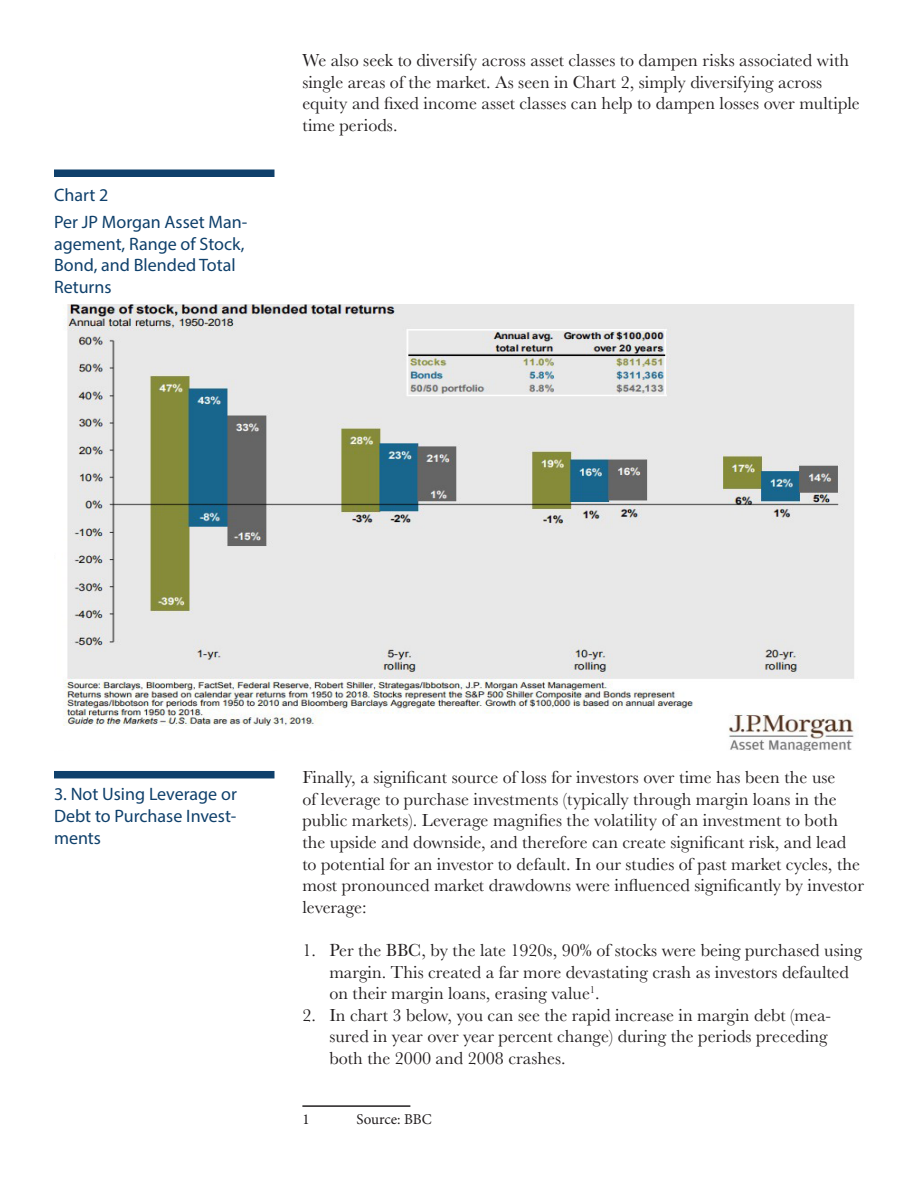
<style>
.page{position:relative;width:918px;height:1188px;background:#fff}
.page>*{position:absolute;margin:0;border:0;box-sizing:border-box;transform-origin:0 0}
.t1{font:18px/21.6px "Baskerville URW";color:#231f20}
.t2{font:18px/21.6px "Myriad Pro";color:#0f406b}
.t3{font:15px "Minion Pro";color:#231f20}
</style>
<div class="page">
<div style="left:54px;top:170px;width:220px;height:7px;background:#0f406b"></div>
<img style="left:63px;top:304px;width:791px;height:447px">
<div style="left:54px;top:771px;width:220px;height:7px;background:#0f406b"></div>
<hr style="left:302px;top:1105px;width:108px;height:2px;background:#231f20">
<p class="t2" style="left:54px;top:184px;width:56px">Chart 2</p>
<p class="t2" style="left:54px;top:211px;width:195px">Per JP Morgan Asset Man&shy;agement, Range of Stock,<br>Bond, and Blended Total<br>Returns</p>
<p class="t1" style="left:302px;top:49px;width:559px">We also seek to diversify across asset classes to dampen risks associated with single areas of the market. As seen in Chart 2, simply diversifying across equity and fixed income asset classes can help to dampen losses over multiple time periods.</p>
<p class="t2" style="left:54px;top:783px;width:184px;text-align:justify">3. Not Using Leverage or Debt to Purchase Invest&shy;ments</p>
<p class="t1" style="left:302px;top:766px;width:563px">Finally, a significant source of loss for investors over time has been the use<br>of leverage to purchase investments (typically through margin loans in the public markets). Leverage magnifies the volatility of an investment to both the upside and downside, and therefore can create significant risk, and lead to potential for an investor to default. In our studies of past market cycles, the most pronounced market drawdowns were influenced significantly by investor leverage:</p>
<p class="t1" style="left:329px;top:939px;width:534px;text-indent:-27px">1. Per the BBC, by the late 1920s, 90% of stocks were being purchased using margin. This created a far more devastating crash as investors defaulted on their margin loans, erasing value<sup>1</sup>.</p>
<p class="t1" style="left:329px;top:1003px;width:503px;text-indent:-27px">2. In chart 3 below, you can see the rapid increase in margin debt (mea&shy;sured in year over year percent change) during the periods preceding both the 2000 and 2008 crashes.</p>
<p class="t3" style="left:302px;top:1109px;width:9px">1</p>
<p class="t3" style="left:356px;top:1109px;width:77px">Source: BBC</p>
</div>
